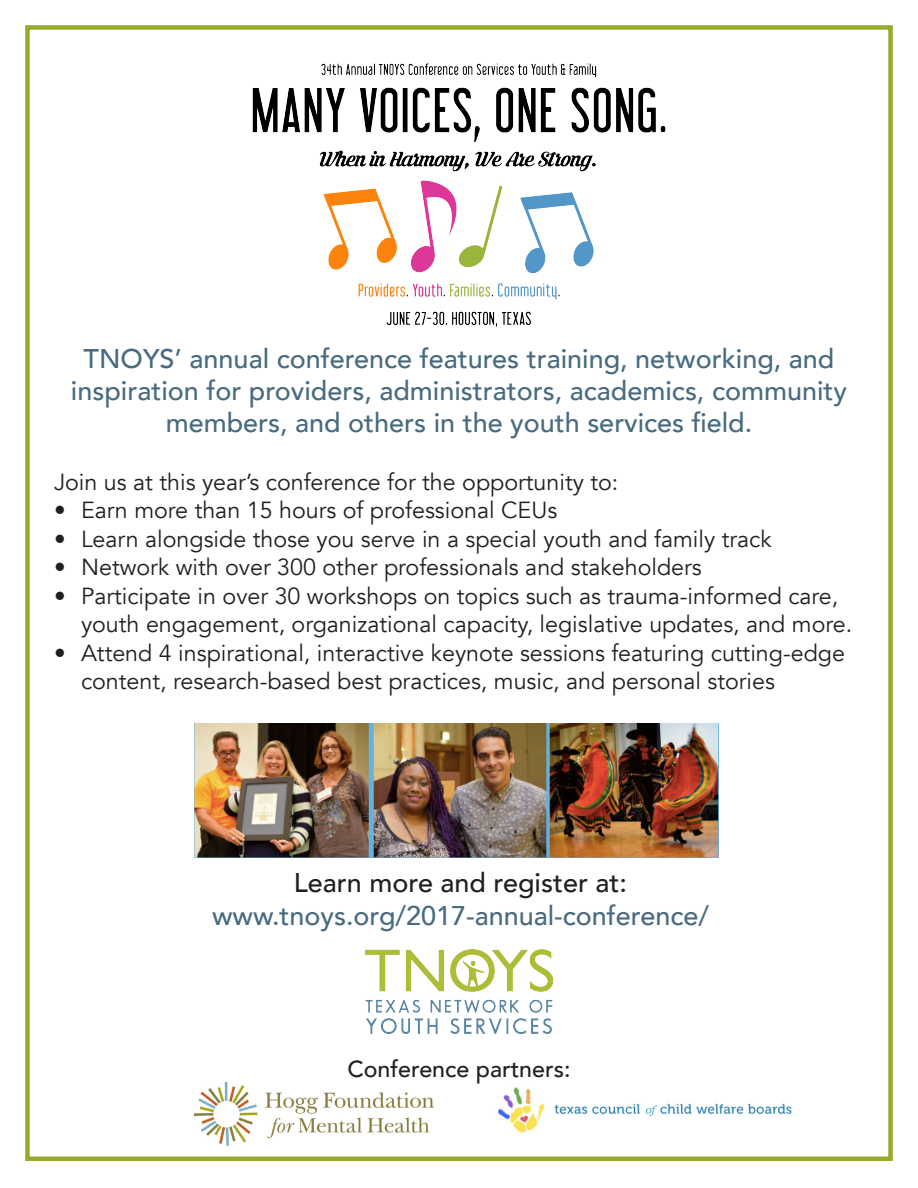
<style>
.page{position:relative;width:918px;height:1188px;background:#fff}
.page>*{position:absolute;margin:0;border:0;box-sizing:border-box;transform-origin:0 0}
.t1{font:500 27px/32.4px "Avenir";color:#486b7f;text-align:center}
.t2{font:500 27px "Avenir";color:#231f20}
.t3{font:23.25px/28.5px "Avenir";color:#231f20}
.t4{font:500 23.25px "Avenir";color:#231f20}
</style>
<div class="page">
<div style="left:25px;top:25px;width:868px;height:1136px;border:4px solid #96ab2c"></div>
<img style="left:366px;top:950px;width:186px;height:84px">
<img style="left:252px;top:63px;width:414px;height:265px">
<img style="left:194px;top:724px;width:525px;height:134px">
<img style="left:194px;top:1081px;width:240px;height:65px">
<img style="left:498px;top:1087px;width:294px;height:46px">
<p class="t1" style="left:71px;top:340px;width:778px">TNOYS’ annual conference features training, networking, and inspiration for providers, administrators, academics, community members, and others in the youth services field.</p>
<p class="t3" style="left:54px;top:468px;width:566px">Join us at this year’s conference for the opportunity to:</p>
<p class="t3" style="left:54px;top:496px;width:505px">• Earn more than 15 hours of professional CEUs</p>
<p class="t3" style="left:54px;top:525px;width:719px">• Learn alongside those you serve in a special youth and family track</p>
<p class="t3" style="left:54px;top:553px;width:649px">• Network with over 300 other professionals and stakeholders</p>
<p class="t3" style="left:81px;top:582px;width:773px;text-indent:-27px">• Participate in over 30 workshops on topics such as trauma-informed care, youth engagement, organizational capacity, legislative updates, and more.</p>
<p class="t3" style="left:81px;top:639px;width:766px;text-indent:-27px">• Attend 4 inspirational, interactive keynote sessions featuring cutting-edge content, research-based best practices, music, and personal stories</p>
<p class="t2" style="left:294px;top:859px;width:335px">Learn more and register at:</p>
<p class="t1" style="left:212px;top:898px;width:498px">www.tnoys.org/2017-annual-conference/</p>
<p class="t4" style="left:347px;top:1048px;width:225px">Conference partners:</p>
</div>
